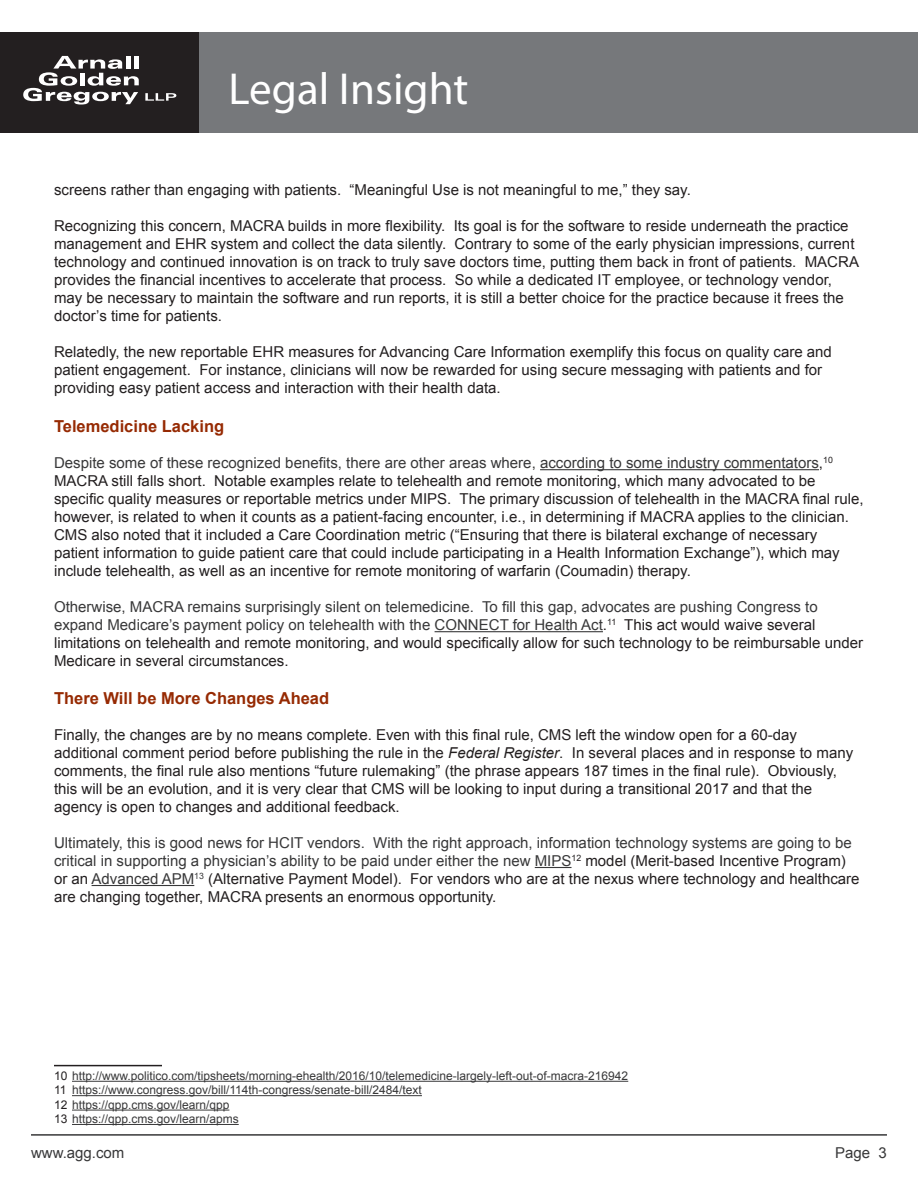
<style>
.page{position:relative;width:918px;height:1188px;background:#fff}
.page>*{position:absolute;margin:0;border:0;box-sizing:border-box;transform-origin:0 0}
.t1{font:45px "Myriad Pro";color:#fff}
.Subtitles{font:700 16.5px "Arial";color:#962a03}
.Regular_text{font:15px/18px "Arial";color:#231f20}
.Regular_text-2{font:15px/18px "Arial";color:#383839}
.Footnote{font:12px "Arial";color:#383839}
.s1{color:#383839}
.s2{color:#231f20}
.s3{font-style:italic}
</style>
<div class="page">
<div style="left:0;top:32px;width:200px;height:101px;background:#231f20"></div>
<svg style="left:23px;top:56px;width:116px;height:49px"></svg>
<svg style="left:145px;top:93px;width:31px;height:8px"></svg>
<div style="left:200px;top:32px;width:718px;height:101px;background:#76787b"></div>
<hr style="left:31px;top:1134px;width:856px;height:2px;background:#383839">
<hr style="left:540px;top:469px;width:279px;height:1px;background:#383839">
<hr style="left:435px;top:631px;width:168px;height:1px;background:#383839">
<hr style="left:535px;top:867px;width:37px;height:1px;background:#383839">
<hr style="left:92px;top:885px;width:102px;height:1px;background:#383839">
<hr style="left:54px;top:1065px;width:108px;height:1px;background:#231f20">
<hr style="left:72px;top:1081px;width:556px;height:1px;background:#383839">
<hr style="left:72px;top:1095px;width:350px;height:1px;background:#383839">
<hr style="left:72px;top:1110px;width:157px;height:1px;background:#383839">
<hr style="left:72px;top:1124px;width:167px;height:1px;background:#383839">
<h1 class="t1" style="left:229px;top:61px;width:241px">Legal Insight</h1>
<p class="Regular_text" style="left:54px;top:180px;width:638px">screens rather than engaging with patients. “Meaningful Use is not meaningful to me,” they say.</p>
<p class="Regular_text" style="left:54px;top:216px;width:807px">Recognizing this concern, MACRA builds in more flexibility. Its goal is for the software to reside underneath the practice management and EHR system and collect the data silently. Contrary to some of the early physician impressions, current technology and continued innovation is on track to truly save doctors time, putting them back in front of patients. MACRA provides the financial incentives to accelerate that process. So while a dedicated IT employee, or technology vendor, may be necessary to maintain the software and run reports, it is still a better choice for the practice because it frees the doctor’s time for patients.</p>
<p class="Regular_text" style="left:54px;top:342px;width:779px">Relatedly, the new reportable EHR measures for Advancing Care Information exemplify this focus on quality care and patient engagement. For instance, clinicians will now be rewarded for using secure messaging with patients and for providing easy patient access and interaction with their health data.</p>
<p class="Subtitles" style="left:54px;top:415px;width:172px">Telemedicine Lacking</p>
<p class="Regular_text" style="left:54px;top:454px;width:811px"><span class="s1">Despite some of these recognized benefits, there are other areas where, according to some industry commentators</span>,<sup>10<br></sup>MACRA still falls short. Notable examples relate to telehealth and remote monitoring, which many advocated to be specific quality measures or reportable metrics under MIPS. The primary discussion of telehealth in the MACRA final rule, however, is related to when it counts as a patient-facing encounter, i.e., in determining if MACRA applies to the clinician.<br>CMS also noted that it included a Care Coordination metric (“Ensuring that there is bilateral exchange of necessary patient information to guide patient care that could include participating in a Health Information Exchange”), which may include telehealth, as well as an incentive for remote monitoring of warfarin (Coumadin) therapy.</p>
<p class="Regular_text-2" style="left:54px;top:598px;width:811px">Otherwise, MACRA remains surprisingly silent on telemedicine. To fill this gap, advocates are pushing Congress to expand Medicare’s payment policy on telehealth with the CONNECT for Health Act<span class="s2">.</span><sup>11</sup> <span class="s2">This act would waive several limitations on telehealth and remote monitoring, and would specifically allow for such technology to be reimbursable under Medicare in several circumstances.</span></p>
<p class="Subtitles" style="left:54px;top:687px;width:277px">There Will be More Changes Ahead</p>
<p class="Regular_text" style="left:54px;top:726px;width:801px">Finally, the changes are by no means complete. Even with this final rule, CMS left the window open for a 60-day additional comment period before publishing the rule in the <span class="s3">Federal Register</span>. In several places and in response to many comments, the final rule also mentions “future rulemaking” (the phrase appears 187 times in the final rule). Obviously, this will be an evolution, and it is very clear that CMS will be looking to input during a transitional 2017 and that the agency is open to changes and additional feedback.</p>
<p class="Regular_text-2" style="left:54px;top:834px;width:807px">Ultimately, this is good news for HCIT vendors. With the right approach, information technology systems are going to be critical in supporting a physician’s ability to be paid under either the new MIPS<sup>12</sup> <span class="s2">model (Merit-based Incentive Program) or an</span> Advanced APM<sup>13</sup> <span class="s2">(Alternative Payment Model). For vendors who are at the nexus where technology and healthcare are changing together, MACRA presents an enormous opportunity.</span></p>
<p class="Footnote" style="left:54px;top:1068px;width:576px"><span class="s2">10</span> http://www.politico.com/tipsheets/morning-ehealth/2016/10/telemedicine-largely-left-out-of-macra-216942</p>
<p class="Footnote" style="left:54px;top:1082px;width:369px"><span class="s2">11</span> https://www.congress.gov/bill/114th-congress/senate-bill/2484/text</p>
<p class="Footnote" style="left:54px;top:1097px;width:177px"><span class="s2">12</span> https://qpp.cms.gov/learn/qpp</p>
<p class="Footnote" style="left:54px;top:1111px;width:186px"><span class="s2">13</span> https://qpp.cms.gov/learn/apms</p>
<p class="Regular_text-2" style="left:31px;top:1143px;width:95px">www.agg.com</p>
<p class="Regular_text-2" style="left:835px;top:1143px;width:53px">Page 3</p>
</div>
